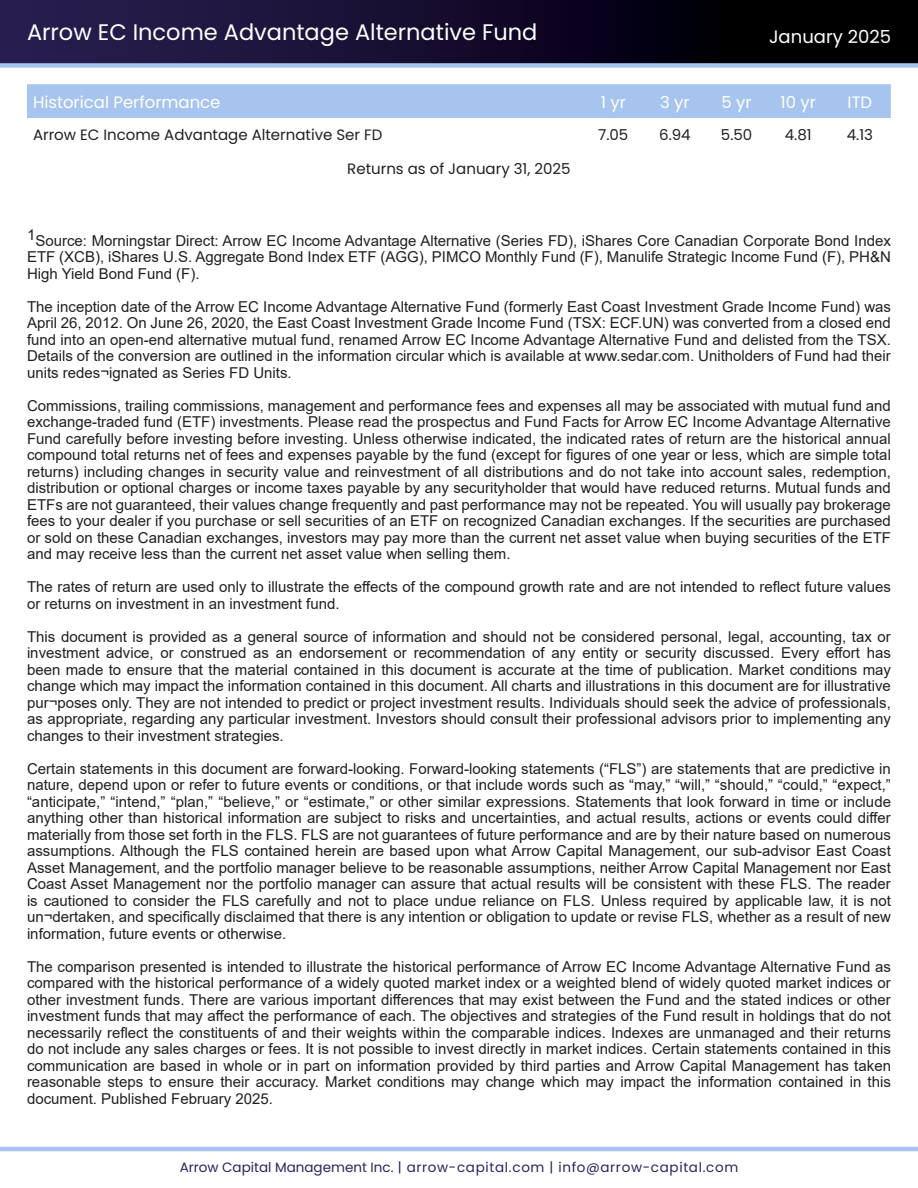
<style>
.page{position:relative;width:918px;height:1188px;background:#fff}
.page>*{position:absolute;margin:0;border:0;box-sizing:border-box;transform-origin:0 0}
.t1{font:22.5px "Poppins";color:#fff}
.t2{font:18px "Poppins";color:#fff}
.t3{font:16.5px "Poppins";color:#fff}
.Body_Text{font:15px/16.5px "Arial";color:#231f20;text-align:justify}
.t4{font:15px "Poppins";color:#231f20}
.t5{font:13.5px "Poppins";letter-spacing:.05em;color:#2f2160}
</style>
<div class="page">
<div style="left:27px;top:84px;width:864px;height:34px;background:#a6c4ee"></div>
<img style="left:0;top:0;width:918px;height:63px">
<div style="left:0;top:63px;width:918px;height:5px;background:#a6c4ee"></div>
<hr style="left:0;top:1147px;width:918px;height:4px;background:#a6c4ee">
<p class="t1" style="left:27px;top:19px;width:512px">Arrow EC Income Advantage Alternative Fund</p>
<p class="t2" style="left:769px;top:26px;width:123px">January 2025</p>
<p class="t3" style="left:33px;top:92px;width:189px">Historical Performance</p>
<p class="t3" style="left:601px;top:92px;width:27px">1 yr</p>
<p class="t3" style="left:660px;top:92px;width:31px">3 yr</p>
<p class="t3" style="left:722px;top:92px;width:32px">5 yr</p>
<p class="t3" style="left:781px;top:92px;width:37px">10 yr</p>
<p class="t3" style="left:848px;top:92px;width:26px">ITD</p>
<p class="t4" style="left:33px;top:126px;width:351px">Arrow EC Income Advantage Alternative Ser FD</p>
<p class="t4" style="left:598px;top:126px;width:32px">7.05</p>
<p class="t4" style="left:659px;top:126px;width:33px">6.94</p>
<p class="t4" style="left:721px;top:126px;width:33px">5.50</p>
<p class="t4" style="left:785px;top:126px;width:28px">4.81</p>
<p class="t4" style="left:847px;top:126px;width:28px">4.13</p>
<p class="t4" style="left:347px;top:160px;width:225px">Returns as of January 31, 2025</p>
<p class="Body_Text" style="left:27px;top:232px;width:865px">1Source: Morningstar Direct: Arrow EC Income Advantage Alternative (Series FD), iShares Core Canadian Corporate Bond Index ETF (XCB), iShares U.S. Aggregate Bond Index ETF (AGG), PIMCO Monthly Fund (F), Manulife Strategic Income Fund (F), PH&amp;N High Yield Bond Fund (F).</p>
<p class="Body_Text" style="left:27px;top:298px;width:866px">The inception date of the Arrow EC Income Advantage Alternative Fund (formerly East Coast Investment Grade Income Fund) was April 26, 2012. On June 26, 2020, the East Coast Investment Grade Income Fund (TSX: ECF.UN) was converted from a closed end fund into an open-end alternative mutual fund, renamed Arrow EC Income Advantage Alternative Fund and delisted from the TSX.<br>Details of the conversion are outlined in the information circular which is available at www.sedar.com. Unitholders of Fund had their units redes¬ignated as Series FD Units.</p>
<p class="Body_Text" style="left:27px;top:397px;width:866px">Commissions, trailing commissions, management and performance fees and expenses all may be associated with mutual fund and exchange-traded fund (ETF) investments. Please read the prospectus and Fund Facts for Arrow EC Income Advantage Alternative Fund carefully before investing before investing. Unless otherwise indicated, the indicated rates of return are the historical annual compound total returns net of fees and expenses payable by the fund (except for figures of one year or less, which are simple total returns) including changes in security value and reinvestment of all distributions and do not take into account sales, redemption, distribution or optional charges or income taxes payable by any securityholder that would have reduced returns. Mutual funds and ETFs are not guaranteed, their values change frequently and past performance may not be repeated. You will usually pay brokerage fees to your dealer if you purchase or sell securities of an ETF on recognized Canadian exchanges. If the securities are purchased or sold on these Canadian exchanges, investors may pay more than the current net asset value when buying securities of the ETF and may receive less than the current net asset value when selling them.</p>
<p class="Body_Text" style="left:27px;top:578px;width:865px">The rates of return are used only to illustrate the effects of the compound growth rate and are not intended to reflect future values or returns on investment in an investment fund.</p>
<p class="Body_Text" style="left:27px;top:628px;width:866px">This document is provided as a general source of information and should not be considered personal, legal, accounting, tax or investment advice, or construed as an endorsement or recommendation of any entity or security discussed. Every effort has been made to ensure that the material contained in this document is accurate at the time of publication. Market conditions may change which may impact the information contained in this document. All charts and illustrations in this document are for illustrative pur¬poses only. They are not intended to predict or project investment results. Individuals should seek the advice of professionals, as appropriate, regarding any particular investment. Investors should consult their professional advisors prior to implementing any changes to their investment strategies.</p>
<p class="Body_Text" style="left:27px;top:760px;width:866px">Certain statements in this document are forward-looking. Forward-looking statements (“FLS”) are statements that are predictive in nature, depend upon or refer to future events or conditions, or that include words such as “may,” “will,” “should,” “could,” “expect,” “anticipate,” “intend,” “plan,” “believe,” or “estimate,” or other similar expressions. Statements that look forward in time or include anything other than historical information are subject to risks and uncertainties, and actual results, actions or events could differ materially from those set forth in the FLS. FLS are not guarantees of future performance and are by their nature based on numerous assumptions. Although the FLS contained herein are based upon what Arrow Capital Management, our sub-advisor East Coast Asset Management, and the portfolio manager believe to be reasonable assumptions, neither Arrow Capital Management nor East Coast Asset Management nor the portfolio manager can assure that actual results will be consistent with these FLS. The reader is cautioned to consider the FLS carefully and not to place undue reliance on FLS. Unless required by applicable law, it is not un¬dertaken, and specifically disclaimed that there is any intention or obligation to update or revise FLS, whether as a result of new information, future events or otherwise.</p>
<p class="Body_Text" style="left:27px;top:958px;width:866px">The comparison presented is intended to illustrate the historical performance of Arrow EC Income Advantage Alternative Fund as compared with the historical performance of a widely quoted market index or a weighted blend of widely quoted market indices or other investment funds. There are various important differences that may exist between the Fund and the stated indices or other investment funds that may affect the performance of each. The objectives and strategies of the Fund result in holdings that do not necessarily reflect the constituents of and their weights within the comparable indices. Indexes are unmanaged and their returns do not include any sales charges or fees. It is not possible to invest directly in market indices. Certain statements contained in this communication are based in whole or in part on information provided by third parties and Arrow Capital Management has taken reasonable steps to ensure their accuracy. Market conditions may change which may impact the information contained in this document. Published February 2025.</p>
<p class="t5" style="left:180px;top:1159px;width:560px">Arrow Capital Management Inc. | arrow-capital.com | info@arrow-capital.com</p>
</div>
